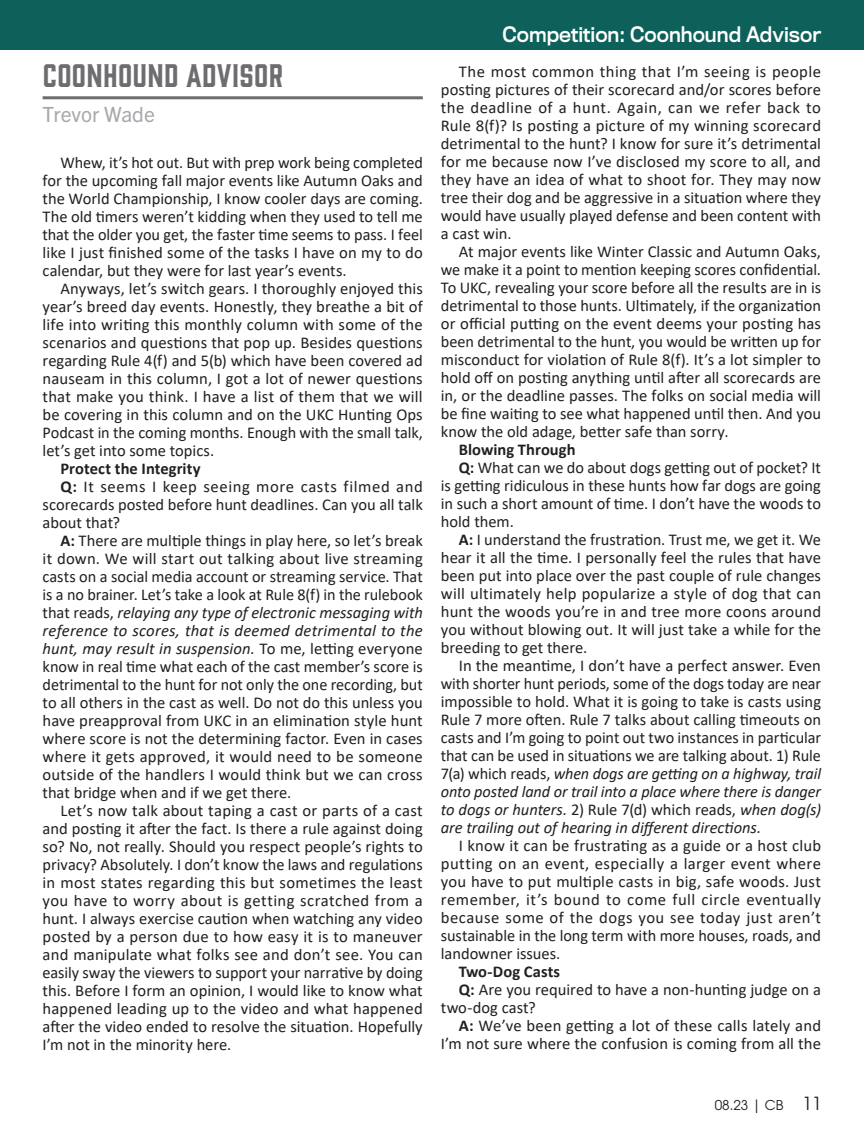
<style>
.page{position:relative;width:864px;height:1134px;background:#fff}
.page>*{position:absolute;margin:0;border:0;box-sizing:border-box;transform-origin:0 0}
.t1{font:30px "Gin";letter-spacing:.01em;color:#6c6d70}
.t2{font:21px "Trade Gothic Next LT Pro";color:#a8a9ad}
.t3{font:19.8px "Titling Gothic FB Standard";color:#fff;scale:.91 1}
.No_Spacing{font:16.5px/18px "Calibri";color:#231f20;text-align:justify}
.No_Spacing-2{font:700 16.5px "Calibri";letter-spacing:.005em;color:#231f20}
.t4{font:13.5px "ITC Avant Garde Pro";color:#231f20}
.s1{font-weight:700}
.s2{font-style:italic}
.s3{font-size:18px}
</style>
<div class="page">
<hr style="left:43px;top:96px;width:380px;height:3px;background:#6c6d70">
<div style="left:0;top:0;width:864px;height:50px;background:#0e605a"></div>
<p class="t1" style="left:43px;top:55px;width:242px">COONHOUND ADVISOR</p>
<p class="t2" style="left:43px;top:100px;width:114px">Trevor Wade</p>
<p class="No_Spacing" style="left:43px;top:153px;width:382px;text-indent:18px">Whew, it’s hot out. But with prep work being completed for the upcoming fall major events like Autumn Oaks and the World Championship, I know cooler days are coming.<br>The old timers weren’t kidding when they used to tell me that the older you get, the faster time seems to pass. I feel like I just finished some of the tasks I have on my to do calendar, but they were for last year’s events.</p>
<p class="No_Spacing" style="left:43px;top:279px;width:382px;text-indent:18px">Anyways, let’s switch gears. I thoroughly enjoyed this year’s breed day events. Honestly, they breathe a bit of life into writing this monthly column with some of the scenarios and questions that pop up. Besides questions regarding Rule 4(f) and 5(b) which have been covered ad nauseam in this column, I got a lot of newer questions that make you think. I have a list of them that we will be covering in this column and on the UKC Hunting Ops Podcast in the coming months. Enough with the small talk, let’s get into some topics.</p>
<p class="No_Spacing-2" style="left:61px;top:457px;width:142px">Protect the Integrity</p>
<p class="No_Spacing" style="left:43px;top:477px;width:382px;text-indent:18px"><span class="s1">Q:</span> It seems I keep seeing more casts filmed and scorecards posted before hunt deadlines. Can you all talk about that?</p>
<p class="No_Spacing" style="left:43px;top:531px;width:382px;text-indent:18px"><span class="s1">A:</span> There are multiple things in play here, so let’s break it down. We will start out talking about live streaming casts on a social media account or streaming service. That is a no brainer. Let’s take a look at Rule 8(f) in the rulebook that reads, <span class="s2">relaying any type of electronic messaging with reference to scores, that is deemed detrimental to the hunt, may result in suspension.</span> To me, letting everyone know in real time what each of the cast member’s score is detrimental to the hunt for not only the one recording, but to all others in the cast as well. Do not do this unless you have preapproval from UKC in an elimination style hunt where score is not the determining factor. Even in cases where it gets approved, it would need to be someone outside of the handlers I would think but we can cross that bridge when and if we get there.</p>
<p class="No_Spacing" style="left:43px;top:801px;width:382px;text-indent:18px">Let’s now talk about taping a cast or parts of a cast and posting it after the fact. Is there a rule against doing so? No, not really. Should you respect people’s rights to privacy? Absolutely. I don’t know the laws and regulations in most states regarding this but sometimes the least you have to worry about is getting scratched from a hunt. I always exercise caution when watching any video posted by a person due to how easy it is to maneuver and manipulate what folks see and don’t see. You can easily sway the viewers to support your narrative by doing this. Before I form an opinion, I would like to know what happened leading up to the video and what happened after the video ended to resolve the situation. Hopefully I’m not in the minority here.</p>
<p class="t3" style="left:503px;top:23px;width:352px">Competition: Coonhound Advisor</p>
<p class="No_Spacing" style="left:441px;top:62px;width:382px;text-indent:18px">The most common thing that I’m seeing is people posting pictures of their scorecard and/or scores before the deadline of a hunt. Again, can we refer back to Rule 8(f)? Is posting a picture of my winning scorecard detrimental to the hunt? I know for sure it’s detrimental for me because now I’ve disclosed my score to all, and they have an idea of what to shoot for. They may now tree their dog and be aggressive in a situation where they would have usually played defense and been content with a cast win.</p>
<p class="No_Spacing" style="left:441px;top:242px;width:382px;text-indent:18px">At major events like Winter Classic and Autumn Oaks, we make it a point to mention keeping scores confidential.<br>To UKC, revealing your score before all the results are in is detrimental to those hunts. Ultimately, if the organization or official putting on the event deems your posting has been detrimental to the hunt, you would be written up for misconduct for violation of Rule 8(f). It’s a lot simpler to hold off on posting anything until after all scorecards are in, or the deadline passes. The folks on social media will be fine waiting to see what happened until then. And you know the old adage, better safe than sorry.</p>
<p class="No_Spacing-2" style="left:459px;top:438px;width:118px">Blowing Through</p>
<p class="No_Spacing" style="left:441px;top:458px;width:382px;text-indent:18px"><span class="s1">Q:</span> What can we do about dogs getting out of pocket? It is getting ridiculous in these hunts how far dogs are going in such a short amount of time. I don’t have the woods to hold them.</p>
<p class="No_Spacing" style="left:441px;top:530px;width:382px;text-indent:18px"><span class="s1">A:</span> I understand the frustration. Trust me, we get it. We hear it all the time. I personally feel the rules that have been put into place over the past couple of rule changes will ultimately help popularize a style of dog that can hunt the woods you’re in and tree more coons around you without blowing out. It will just take a while for the breeding to get there.</p>
<p class="No_Spacing" style="left:441px;top:656px;width:382px;text-indent:18px">In the meantime, I don’t have a perfect answer. Even with shorter hunt periods, some of the dogs today are near impossible to hold. What it is going to take is casts using Rule 7 more often. Rule 7 talks about calling timeouts on casts and I’m going to point out two instances in particular that can be used in situations we are talking about. 1) Rule 7(a) which reads, <span class="s2">when dogs are getting on a highway, trail onto posted land or trail into a place where there is danger to dogs or hunters.</span> 2) Rule 7(d) which reads, <span class="s2">when dog(s) are trailing out of hearing in different directions.</span></p>
<p class="No_Spacing" style="left:441px;top:836px;width:382px;text-indent:18px">I know it can be frustrating as a guide or a host club putting on an event, especially a larger event where you have to put multiple casts in big, safe woods. Just remember, it’s bound to come full circle eventually because some of the dogs you see today just aren’t sustainable in the long term with more houses, roads, and landowner issues.</p>
<p class="No_Spacing-2" style="left:459px;top:960px;width:103px">Two-Dog Casts</p>
<p class="No_Spacing" style="left:441px;top:980px;width:382px;text-indent:18px"><span class="s1">Q:</span> Are you required to have a non-hunting judge on a two-dog cast?</p>
<p class="No_Spacing" style="left:441px;top:1016px;width:382px;text-align:right"><span class="s1">A:</span> We’ve been getting a lot of these calls lately and<br>I’m not sure where the confusion is coming from all the</p>
<p class="t4" style="left:715px;top:1096px;width:109px">08.23 | CB <span class="s3">11</span></p>
</div>
